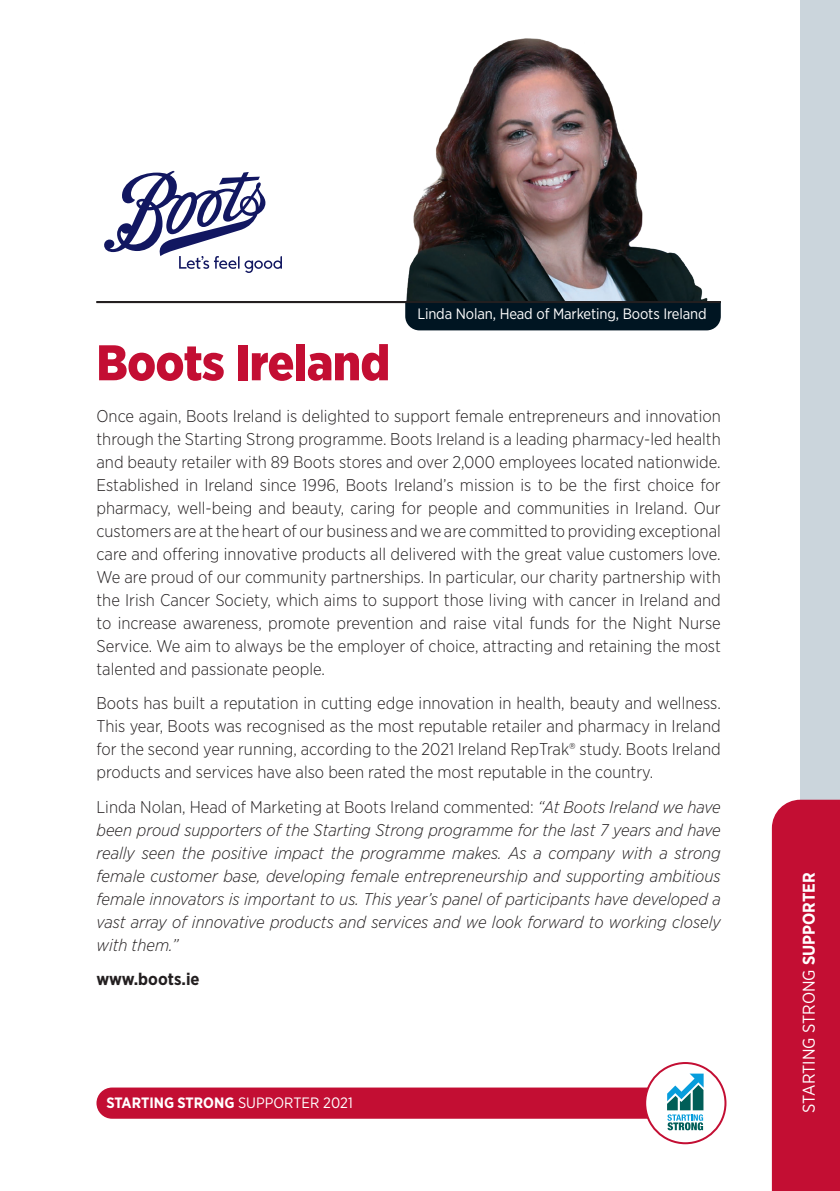
<style>
.page{position:relative;width:840px;height:1191px;background:#fff}
.page>*{position:absolute;margin:0;border:0;box-sizing:border-box;transform-origin:0 0}
.t1{font:900 50px "Gotham Narrow";letter-spacing:-.01em;color:#c30e33}
.t2{font:300 17px/23px "Gotham Narrow";color:#231f20;text-align:justify}
.t3{font:italic 300 17px/23px "Gotham Narrow";color:#231f20;text-align:justify}
.t4{font:17px "Gotham Narrow";color:#fff}
.t5{font:700 17px "Gotham Narrow";color:#231f20}
.t6{font:15px "Gotham Narrow";letter-spacing:-.01em;color:#fff}
.t7{font:700 15px "Gotham Narrow";color:#fff}
.s1{font-style:normal}
.s2{font-weight:400}
.s3{font-weight:700}
</style>
<div class="page">
<img style="left:406px;top:38px;width:302px;height:263px">
<div style="left:799px;top:0;width:40px;height:1191px;background:#cbd5dc"></div>
<div style="left:771px;top:799px;width:68px;height:392px;background:#c30e33"></div>
<div style="left:96px;top:1087px;width:600px;height:31px;background:#c30e33;border-radius:16px"></div>
<div style="left:644px;top:1063px;width:81px;height:80px;background:#fff;border-radius:50%"></div>
<div style="left:643px;top:1062px;width:83px;height:82px;border:2px solid #c30e33;border-radius:50%"></div>
<svg style="left:667px;top:1073px;width:36px;height:57px"></svg>
<div style="left:405px;top:303px;width:315px;height:27px;background:#001522"></div>
<hr style="left:96px;top:301px;width:624px;height:2px;background:#231f20">
<svg style="left:104px;top:171px;width:178px;height:102px"></svg>
<h1 class="t1" style="left:96px;top:330px;width:295px">Boots Ireland</h1>
<p class="t6" style="left:417px;top:305px;width:290px">Linda Nolan, Head of Marketing, Boots Ireland</p>
<p class="t2" style="left:96px;top:404px;width:625px">Once again, Boots Ireland is delighted to support female entrepreneurs and innovation through the Starting Strong programme. Boots Ireland is a leading pharmacy-led health and beauty retailer with 89 Boots stores and over 2,000 employees located nationwide.<br>Established in Ireland since 1996, Boots Ireland’s mission is to be the first choice for pharmacy, well-being and beauty, caring for people and communities in Ireland. Our customers are at the heart of our business and we are committed to providing exceptional care and offering innovative products all delivered with the great value customers love.<br>We are proud of our community partnerships. In particular, our charity partnership with the Irish Cancer Society, which aims to support those living with cancer in Ireland and to increase awareness, promote prevention and raise vital funds for the Night Nurse Service. We aim to always be the employer of choice, attracting and retaining the most talented and passionate people.</p>
<p class="t2" style="left:96px;top:691px;width:625px">Boots has built a reputation in cutting edge innovation in health, beauty and wellness.<br>This year, Boots was recognised as the most reputable retailer and pharmacy in Ireland for the second year running, according to the 2021 Ireland RepTrak® study. Boots Ireland products and services have also been rated the most reputable in the country.</p>
<p class="t3" style="left:96px;top:795px;width:625px"><span class="s1">Linda Nolan, Head of Marketing at Boots Ireland commented:</span> “At Boots Ireland we have been proud supporters of the Starting Strong programme for the last 7 years and have really seen the positive impact the programme makes. As a company with a strong female customer base, developing female entrepreneurship and supporting ambitious female innovators is important to us. This year’s panel of participants have developed a vast array of innovative products and services and we look forward to working closely with them.”</p>
<p class="t5" style="left:96px;top:968px;width:105px">www.boots.ie</p>
<p class="t7" style="left:106px;top:1093px;width:248px">STARTING STRONG <span class="s2">SUPPORTER 2021</span></p>
<p class="t4" style="left:797px;top:1113px;width:242px;rotate:-90deg">STARTING STRONG <span class="s3">SUPPORTER</span></p>
</div>
